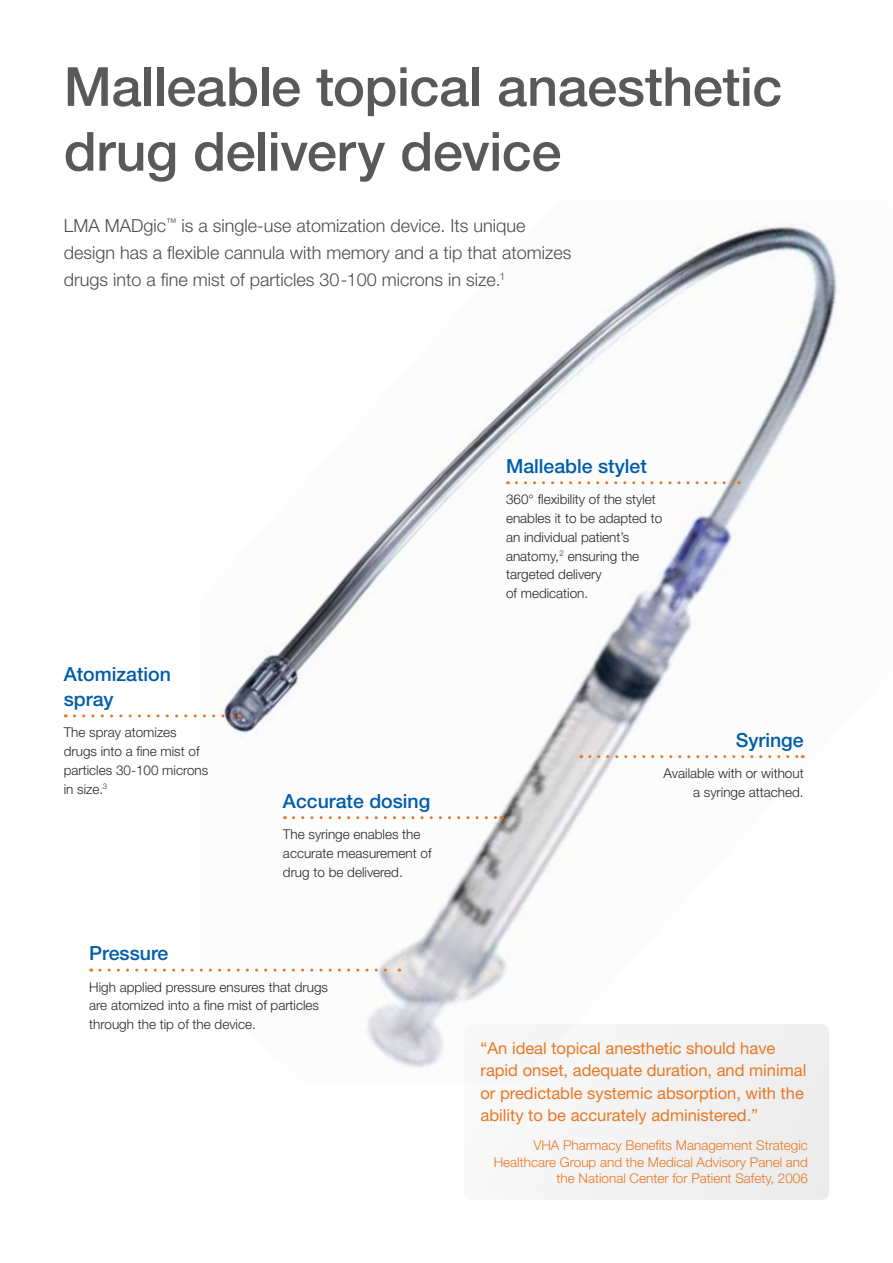
<style>
.page{position:relative;width:893px;height:1263px;background:#fff}
.page>*{position:absolute;margin:0;border:0;box-sizing:border-box;transform-origin:0 0}
.t1{font:500 54px/64.8px "Helvetica Neue";letter-spacing:-.01em;color:#58595b}
.t2{font:500 19.5px/25.2px "Helvetica Neue";color:#005daa}
.t3{font:300 18px/27px "Helvetica Neue";color:#4d4d4f}
.t4{font:16.5px/22.5px "Helvetica Neue";color:#e97724}
.t5{font:300 13.5px/18.8px "Helvetica Neue";color:#292829}
.t6{font:300 13.5px/16.2px "Helvetica Neue";color:#e97724;text-align:right}
</style>
<div class="page">
<img style="left:200px;top:223px;width:643px;height:845px">
<div style="left:463px;top:1024px;width:366px;height:176px;background:#f3f3f3;border-radius:9px"></div>
<svg style="left:293px;top:816px;width:209px;height:3px"></svg>
<svg style="left:516px;top:481px;width:223px;height:3px"></svg>
<svg style="left:100px;top:968px;width:300px;height:3px"></svg>
<svg style="left:74px;top:714px;width:166px;height:3px"></svg>
<svg style="left:590px;top:755px;width:213px;height:3px"></svg>
<h1 class="t1" style="left:64px;top:54px;width:720px">Malleable topical anaesthetic drug delivery device</h1>
<h3 class="t3" style="left:64px;top:211px;width:509px">LMA MADgic<sup>™</sup> is a single-use atomization device. Its unique design has a flexible cannula with memory and a tip that atomizes drugs into a fine mist of particles 30-100 microns in size.<sup>1</sup></h3>
<h2 class="t2" style="left:506px;top:453px;width:142px">Malleable stylet</h2>
<p class="t5" style="left:506px;top:490px;width:158px">360° flexibility of the stylet enables it to be adapted to an individual patient’s anatomy,<sup>2</sup> ensuring the targeted delivery<br>of medication.</p>
<h2 class="t2" style="left:64px;top:661px;width:109px">Atomization spray</h2>
<p class="t5" style="left:64px;top:723px;width:146px">The spray atomizes drugs into a fine mist of particles 30-100 microns in size.<sup>3</sup></p>
<h2 class="t2" style="left:736px;top:727px;width:69px">Syringe</h2>
<p class="t5" style="left:664px;top:764px;width:142px;text-align:right">Available with or without a syringe attached.</p>
<h2 class="t2" style="left:283px;top:788px;width:149px">Accurate dosing</h2>
<p class="t5" style="left:283px;top:825px;width:150px">The syringe enables the accurate measurement of drug to be delivered.</p>
<h2 class="t2" style="left:89px;top:940px;width:81px">Pressure</h2>
<p class="t5" style="left:89px;top:977px;width:240px">High applied pressure ensures that drugs are atomized into a fine mist of particles through the tip of the device.</p>
<p class="t4" style="left:480px;top:1036px;width:327px">“An ideal topical anesthetic should have rapid onset, adequate duration, and minimal or predictable systemic absorption, with the ability to be accurately administered.”</p>
<p class="t6" style="left:494px;top:1137px;width:316px">VHA Pharmacy Benefits Management Strategic<br>Healthcare Group and the Medical Advisory Panel and the National Center for Patient Safety, 2006</p>
</div>
